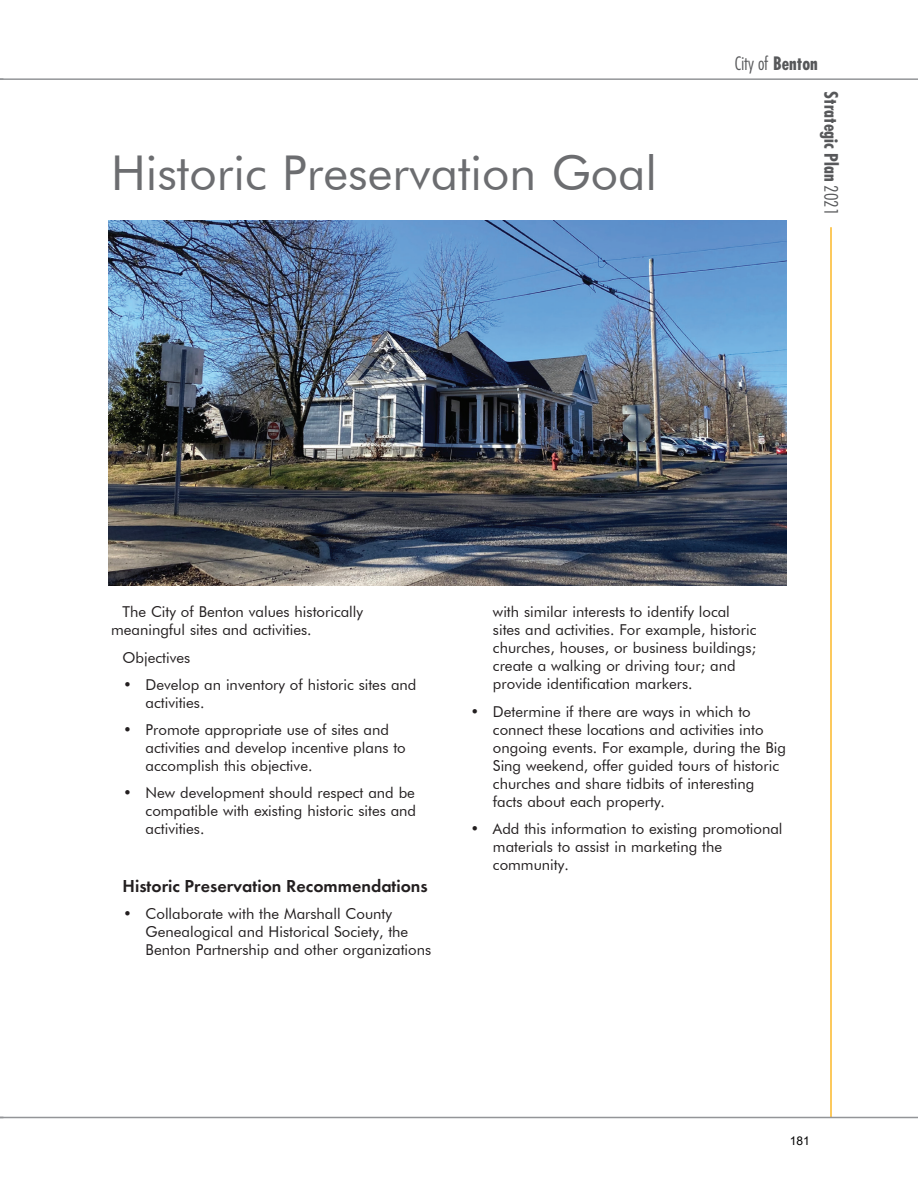
<style>
.page{position:relative;width:918px;height:1188px;background:#fff}
.page>*{position:absolute;margin:0;border:0;box-sizing:border-box;transform-origin:0 0}
.t1{font:48px "Futura BT";color:#6c6d70}
.t2{font:600 18px "Futura PT";color:#231f20}
.t3{font:700 condensed 18px "Futura";color:#57585a}
.t4{font:300 condensed 18px "Futura";color:#57585a}
.t5{font:15px/18px "Futura BT";color:#231f20}
.t6{font:12px "Arial";color:#000}
.s1{font-weight:700}
.s2{font-weight:300}
</style>
<div class="page">
<hr style="left:0;top:78px;width:918px;height:2px;background:#939598">
<hr style="left:830px;top:227px;width:2px;height:891px;background:#fcb828">
<hr style="left:0;top:1117px;width:918px;height:1px;background:#939598">
<img style="left:108px;top:221px;width:678px;height:364px">
<h1 class="t1" style="left:111px;top:144px;width:547px">Historic Preservation Goal</h1>
<p class="t4" style="left:735px;top:52px;width:84px">City of <span class="s1">Benton</span></p>
<p class="t3" style="left:843px;top:91px;width:126px;rotate:90deg">Strategic Plan <span class="s2">2021</span></p>
<p class="t5" style="left:111px;top:603px;width:254px;text-indent:11px">The City of Benton values historically meaningful sites and activities.</p>
<p class="t5" style="left:123px;top:648px;width:69px">Objectives</p>
<p class="t5" style="left:146px;top:675px;width:272px;text-indent:-22px">• Develop an inventory of historic sites and activities.</p>
<p class="t5" style="left:146px;top:720px;width:262px;text-indent:-22px">• Promote appropriate use of sites and activities and develop incentive plans to accomplish this objective.</p>
<p class="t5" style="left:146px;top:784px;width:272px;text-align:justify;text-indent:-22px">• New development should respect and be compatible with existing historic sites and activities.</p>
<p class="t2" style="left:123px;top:875px;width:307px">Historic Preservation Recommendations</p>
<p class="t5" style="left:146px;top:905px;width:287px;text-indent:-23px">• Collaborate with the Marshall County<br>Genealogical and Historical Society, the<br>Benton Partnership and other organizations</p>
<p class="t5" style="left:493px;top:603px;width:265px">with similar interests to identify local sites and activities. For example, historic churches, houses, or business buildings; create a walking or driving tour; and provide identification markers.</p>
<p class="t5" style="left:493px;top:702px;width:295px;text-indent:-22px">• Determine if there are ways in which to connect these locations and activities into ongoing events. For example, during the Big Sing weekend, offer guided tours of historic churches and share tidbits of interesting facts about each property.</p>
<p class="t5" style="left:493px;top:819px;width:291px;text-indent:-23px">• Add this information to existing promotional materials to assist in marketing the community.</p>
<p class="t6" style="left:790px;top:1132px;width:22px">181</p>
</div>
